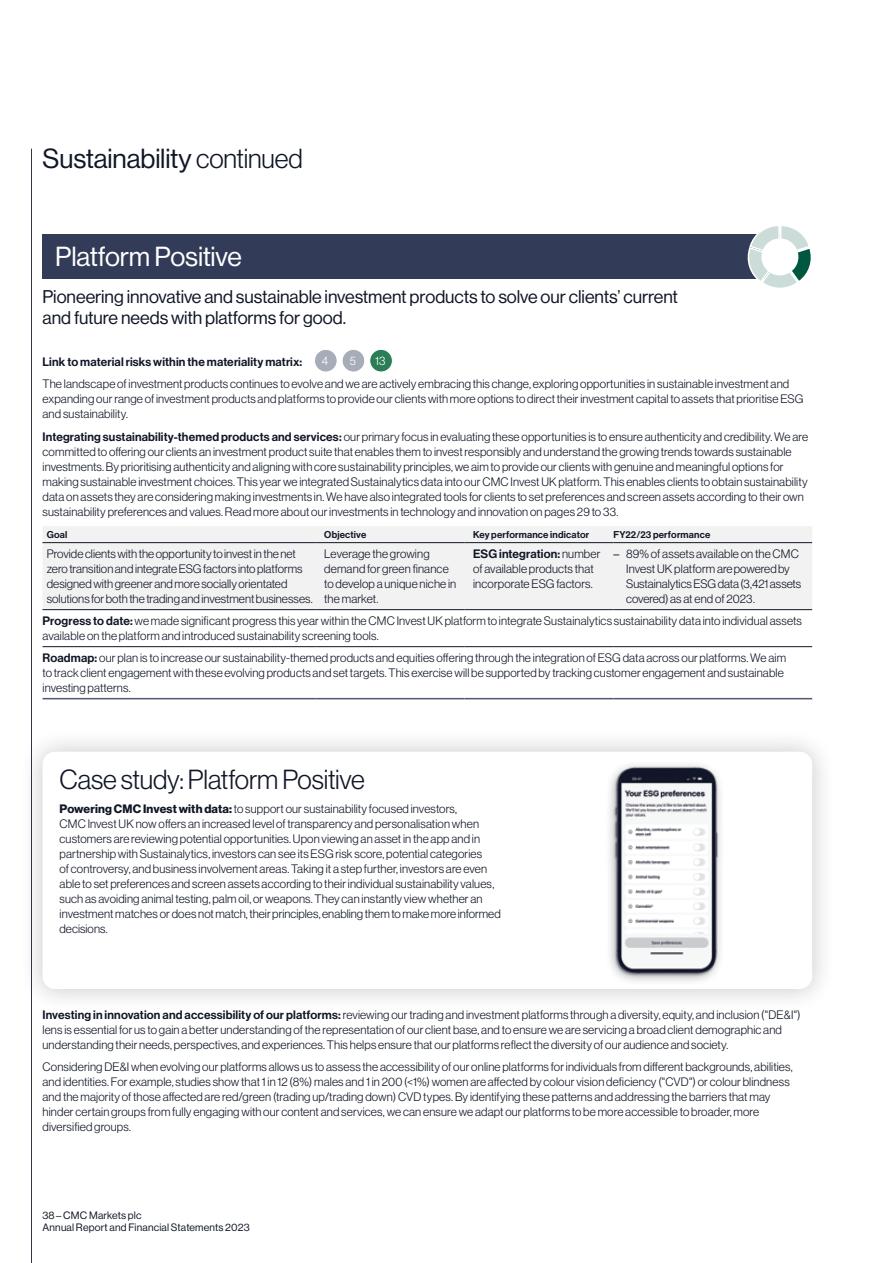
<style>
.page{position:relative;width:893px;height:1263px;background:#fff}
.page>*{position:absolute;margin:0;border:0;box-sizing:border-box;transform-origin:0 0}
.Focus_On{font:27px "N Haas Grotesk DS Std 45 Lt";letter-spacing:-.005em;color:#101626}
.Page_Title{font:27px "N Haas Grotesk DS Std 55 Rg";letter-spacing:-.005em;color:#101626}
.Page_Title_NoSA{font:27px "N Haas Grotesk DS Std 55 Rg";letter-spacing:-.01em;color:#fff}
.Intro_Text{font:18px/21px "N Haas Grotesk DS Std 55 Rg";letter-spacing:-.005em;color:#101626}
.Body_Text{font:12px/15px "N Haas Grotesk DS Std 45 Lt";letter-spacing:.01em;color:#101626}
.Body_Text-2{font:12px "N Haas Grotesk DS Std 65 Md";letter-spacing:.01em;color:#101626}
.Body_Text-3{font:12px "N Haas Grotesk DS Std 45 Lt";color:#fff}
.t1{font:10.5px/12px "N Haas Grotesk DS Std 55 Rg";letter-spacing:.02em;color:#101626}
.Figshd_LFT{font:9.75px "N Haas Grotesk DS Std 65 Md";letter-spacing:.02em;color:#101626}
.s1{font-family:"N Haas Grotesk DS Std 45 Lt"}
.s2{font-family:"N Haas Grotesk DS Std 65 Md"}
.s3{font-family:"N Haas Grotesk DS Std 55 Rg"}
.s4{font-family:"N Haas Grotesk DS Std 75 Bd"}
</style>
<div class="page">
<hr style="left:31px;top:149px;width:1px;height:1114px;background:#101626">
<div style="left:314px;top:349px;width:23px;height:23px;background:#a7acb9;border-radius:50%"></div>
<div style="left:314px;top:349px;width:23px;height:23px;border:1px solid #fff;border-radius:50%"></div>
<div style="left:342px;top:349px;width:23px;height:23px;background:#a7acb9;border-radius:50%"></div>
<div style="left:342px;top:349px;width:23px;height:23px;border:1px solid #fff;border-radius:50%"></div>
<div style="left:370px;top:349px;width:22px;height:23px;background:#2a7d55;border-radius:50%"></div>
<div style="left:370px;top:349px;width:23px;height:23px;border:1px solid #fff;border-radius:50%"></div>
<div style="left:43px;top:526px;width:769px;height:83px;background:#f2f2f2"></div>
<hr style="left:43px;top:609px;width:273px;height:1px;background:#101626">
<hr style="left:316px;top:609px;width:149px;height:1px;background:#101626">
<hr style="left:465px;top:609px;width:148px;height:1px;background:#101626">
<hr style="left:613px;top:609px;width:199px;height:1px;background:#101626">
<hr style="left:43px;top:646px;width:273px;height:1px;background:#101626">
<hr style="left:316px;top:646px;width:149px;height:1px;background:#101626">
<hr style="left:465px;top:646px;width:148px;height:1px;background:#101626">
<hr style="left:613px;top:646px;width:199px;height:1px;background:#101626">
<hr style="left:43px;top:698px;width:273px;height:1px;background:#4f5873">
<hr style="left:316px;top:698px;width:149px;height:1px;background:#4f5873">
<hr style="left:465px;top:698px;width:148px;height:1px;background:#4f5873">
<hr style="left:613px;top:698px;width:199px;height:1px;background:#4f5873">
<hr style="left:43px;top:542px;width:273px;height:1px;background:#101626">
<hr style="left:316px;top:542px;width:149px;height:1px;background:#101626">
<hr style="left:465px;top:542px;width:148px;height:1px;background:#101626">
<hr style="left:613px;top:542px;width:199px;height:1px;background:#101626">
<div style="left:43px;top:234px;width:748px;height:45px;background:#323c59"></div>
<div style="left:19px;top:728px;width:817px;height:285px;background:#231f20;opacity:.25"></div>
<div style="left:43px;top:752px;width:769px;height:237px;background:#fff;border-radius:13px"></div>
<img style="left:609px;top:764px;width:112px;height:218px">
<svg style="left:747px;top:226px;width:64px;height:62px"></svg>
<div style="left:761px;top:238px;width:37px;height:37px;background:#fff;border-radius:50%"></div>
<p class="Page_Title" style="left:43px;top:143px;width:262px">Sustainability <span class="s1">continued</span></p>
<p class="Page_Title_NoSA" style="left:55px;top:242px;width:188px">Platform Positive</p>
<p class="Intro_Text" style="left:43px;top:286px;width:637px">Pioneering innovative and sustainable investment products to solve our clients’ current and future needs with platforms for good.</p>
<p class="Body_Text-2" style="left:43px;top:354px;width:261px">Link to material risks within the materiality matrix:</p>
<p class="Body_Text-3" style="left:322px;top:354px;width:8px">4</p>
<p class="Body_Text-3" style="left:350px;top:354px;width:8px">5</p>
<p class="Body_Text-3" style="left:375px;top:354px;width:12px">13</p>
<p class="Body_Text" style="left:43px;top:376px;width:762px">The landscape of investment products continues to evolve and we are actively embracing this change, exploring opportunities in sustainable investment and expanding our range of investment products and platforms to provide our clients with more options to direct their investment capital to assets that prioritise ESG and sustainability.</p>
<p class="Body_Text" style="left:43px;top:429px;width:767px"><span class="s2">Integrating sustainability-themed products and services:</span> our primary focus in evaluating these opportunities is to ensure authenticity and credibility. We are committed to offering our clients an investment product suite that enables them to invest responsibly and understand the growing trends towards sustainable investments. By prioritising authenticity and aligning with core sustainability principles, we aim to provide our clients with genuine and meaningful options for making sustainable investment choices. This year we integrated Sustainalytics data into our CMC Invest UK platform. This enables clients to obtain sustainability data on assets they are considering making investments in. We have also integrated tools for clients to set preferences and screen assets according to their own sustainability preferences and values. Read more about our investments in technology and innovation on pages 29 to 33.</p>
<p class="Figshd_LFT" style="left:47px;top:529px;width:22px">Goal</p>
<p class="Figshd_LFT" style="left:324px;top:529px;width:44px">Objective</p>
<p class="Figshd_LFT" style="left:473px;top:529px;width:118px">Key performance indicator</p>
<p class="Figshd_LFT" style="left:613px;top:529px;width:98px">FY22/23 performance</p>
<p class="Body_Text" style="left:47px;top:546px;width:267px">Provide clients with the opportunity to invest in the net zero transition and integrate ESG factors into platforms designed with greener and more socially orientated solutions for both the trading and investment businesses.</p>
<p class="Body_Text" style="left:324px;top:546px;width:134px">Leverage the growing demand for green finance to develop a unique niche in the market.</p>
<p class="Body_Text" style="left:473px;top:547px;width:129px"><span class="s2">ESG integration:</span> number of available products that incorporate ESG factors.</p>
<p class="Body_Text" style="left:626px;top:546px;width:177px;text-indent:-13px"><span class="s3">–</span> 89% of assets available on the CMC Invest UK platform are powered by Sustainalytics ESG data (3,421 assets covered) as at end of 2023.</p>
<p class="Body_Text" style="left:43px;top:614px;width:761px"><span class="s2">Progress to date:</span> we made significant progress this year within the CMC Invest UK platform to integrate Sustainalytics sustainability data into individual assets available on the platform and introduced sustainability screening tools.</p>
<p class="Body_Text" style="left:43px;top:651px;width:745px"><span class="s2">Roadmap:</span> our plan is to increase our sustainability-themed products and equities offering through the integration of ESG data across our platforms. We aim to track client engagement with these evolving products and set targets. This exercise will be supported by tracking customer engagement and sustainable investing patterns.</p>
<p class="Focus_On" style="left:60px;top:765px;width:307px">Case study: Platform Positive</p>
<p class="Body_Text" style="left:60px;top:801px;width:443px"><span class="s4">Powering CMC Invest with data:</span> to support our sustainability focused investors,<br>CMC Invest UK now offers an increased level of transparency and personalisation when customers are reviewing potential opportunities. Upon viewing an asset in the app and in partnership with Sustainalytics, investors can see its ESG risk score, potential categories<br>of controversy, and business involvement areas. Taking it a step further, investors are even able to set preferences and screen assets according to their individual sustainability values, such as avoiding animal testing, palm oil, or weapons. They can instantly view whether an investment matches or does not match, their principles, enabling them to make more informed decisions.</p>
<p class="Body_Text" style="left:43px;top:1007px;width:760px"><span class="s2">Investing in innovation and accessibility of our platforms:</span> reviewing our trading and investment platforms through a diversity, equity, and inclusion ("DE&amp;I") lens is essential for us to gain a better understanding of the representation of our client base, and to ensure we are servicing a broad client demographic and understanding their needs, perspectives, and experiences. This helps ensure that our platforms reflect the diversity of our audience and society.</p>
<p class="Body_Text" style="left:43px;top:1059px;width:752px">Considering DE&amp;I when evolving our platforms allows us to assess the accessibility of our online platforms for individuals from different backgrounds, abilities, and identities. For example, studies show that 1 in 12 (8%) males and 1 in 200 (&lt;1%) women are affected by colour vision deficiency ("CVD") or colour blindness and the majority of those affected are red/green (trading up/trading down) CVD types. By identifying these patterns and addressing the barriers that may hinder certain groups from fully engaging with our content and services, we can ensure we adapt our platforms to be more accessible to broader, more diversified groups.</p>
<p class="t1" style="left:43px;top:1210px;width:209px">38 – CMC Markets plc<br>Annual Report and Financial Statements 2023</p>
</div>
